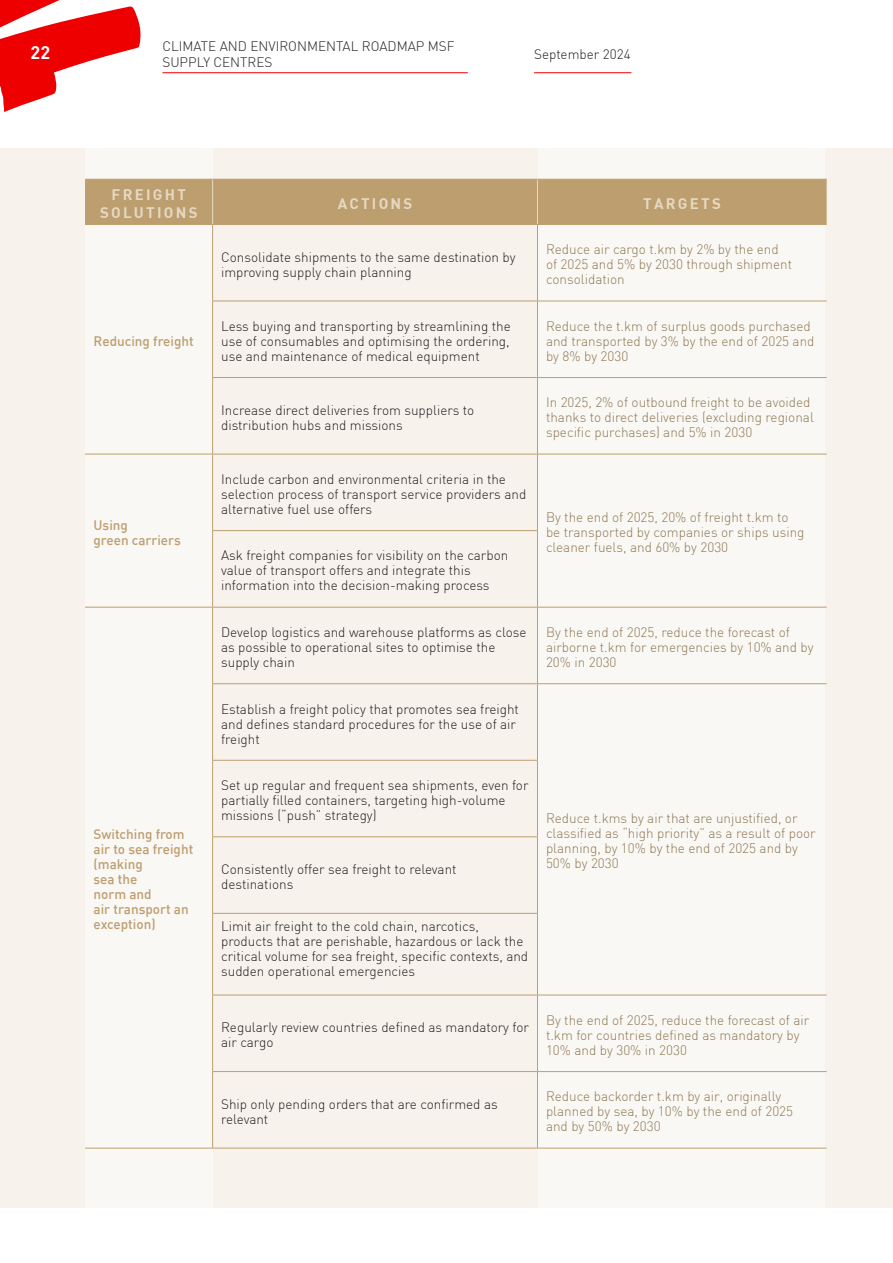
<style>
.page{position:relative;width:893px;height:1263px;background:#fff}
.page>*{position:absolute;margin:0;border:0;box-sizing:border-box;transform-origin:0 0}
.t1{font:18px "DIN Bold";color:#fff}
.t2{font:15px/18px "DIN Bold";letter-spacing:.15em;color:#e6d9c4;text-align:center}
.t3{font:300 13.5px/15px "DIN";color:#231f20}
.t4{font:300 13.5px/15px "DIN";color:#8f7854}
.t5{font:500 13.5px/15px "DIN";color:#bd9e6e}
</style>
<div class="page">
<div style="left:0;top:148px;width:893px;height:1060px;background:#f7f3ec"></div>
<div style="left:538px;top:117px;width:287px;height:1142px;background:#faf8f5"></div>
<div style="left:85px;top:117px;width:128px;height:1142px;background:#faf8f5"></div>
<div style="left:85px;top:180px;width:742px;height:44px;background:#bd9e6e"></div>
<hr style="left:85px;top:179px;width:128px;height:1px;background:#bd9e6e">
<hr style="left:213px;top:179px;width:324px;height:1px;background:#bd9e6e">
<hr style="left:537px;top:179px;width:290px;height:1px;background:#bd9e6e">
<hr style="left:213px;top:224px;width:324px;height:1px;background:#bd9e6e">
<hr style="left:537px;top:224px;width:290px;height:1px;background:#bd9e6e">
<hr style="left:537px;top:225px;width:1px;height:76px;background:#bd9e6e">
<hr style="left:537px;top:301px;width:290px;height:1px;background:#bd9e6e">
<hr style="left:537px;top:377px;width:290px;height:1px;background:#bd9e6e">
<hr style="left:212px;top:301px;width:325px;height:1px;background:#bd9e6e">
<hr style="left:537px;top:301px;width:1px;height:76px;background:#bd9e6e">
<hr style="left:212px;top:377px;width:325px;height:1px;background:#bd9e6e">
<hr style="left:537px;top:378px;width:1px;height:76px;background:#bd9e6e">
<hr style="left:213px;top:454px;width:324px;height:1px;background:#bd9e6e">
<hr style="left:537px;top:454px;width:290px;height:1px;background:#bd9e6e">
<hr style="left:537px;top:454px;width:1px;height:76px;background:#bd9e6e">
<hr style="left:212px;top:530px;width:326px;height:1px;background:#bd9e6e">
<hr style="left:537px;top:531px;width:1px;height:76px;background:#bd9e6e">
<hr style="left:213px;top:607px;width:324px;height:1px;background:#bd9e6e">
<hr style="left:537px;top:607px;width:290px;height:1px;background:#bd9e6e">
<hr style="left:537px;top:607px;width:1px;height:76px;background:#bd9e6e">
<hr style="left:537px;top:683px;width:290px;height:1px;background:#bd9e6e">
<hr style="left:212px;top:683px;width:325px;height:1px;background:#bd9e6e">
<hr style="left:537px;top:684px;width:1px;height:76px;background:#bd9e6e">
<hr style="left:212px;top:760px;width:326px;height:1px;background:#bd9e6e">
<hr style="left:537px;top:761px;width:1px;height:75px;background:#bd9e6e">
<hr style="left:212px;top:836px;width:326px;height:1px;background:#bd9e6e">
<hr style="left:537px;top:837px;width:1px;height:76px;background:#bd9e6e">
<hr style="left:212px;top:913px;width:326px;height:1px;background:#bd9e6e">
<hr style="left:537px;top:914px;width:1px;height:81px;background:#bd9e6e">
<hr style="left:537px;top:995px;width:290px;height:1px;background:#bd9e6e">
<hr style="left:537px;top:1071px;width:290px;height:1px;background:#bd9e6e">
<hr style="left:212px;top:995px;width:325px;height:1px;background:#bd9e6e">
<hr style="left:537px;top:995px;width:1px;height:76px;background:#bd9e6e">
<hr style="left:212px;top:1071px;width:325px;height:1px;background:#bd9e6e">
<hr style="left:537px;top:1072px;width:1px;height:76px;background:#bd9e6e">
<hr style="left:213px;top:1148px;width:324px;height:1px;background:#bd9e6e">
<hr style="left:537px;top:1148px;width:290px;height:1px;background:#bd9e6e">
<hr style="left:212px;top:180px;width:1px;height:44px;background:#e6d9c4">
<hr style="left:537px;top:180px;width:1px;height:44px;background:#e6d9c4">
<hr style="left:85px;top:224px;width:128px;height:1px;background:#bd9e6e">
<hr style="left:212px;top:225px;width:1px;height:76px;background:#bd9e6e">
<hr style="left:212px;top:301px;width:1px;height:76px;background:#bd9e6e">
<hr style="left:212px;top:378px;width:1px;height:76px;background:#bd9e6e">
<hr style="left:85px;top:454px;width:128px;height:1px;background:#bd9e6e">
<hr style="left:212px;top:454px;width:1px;height:76px;background:#bd9e6e">
<hr style="left:212px;top:531px;width:1px;height:76px;background:#bd9e6e">
<hr style="left:85px;top:607px;width:128px;height:1px;background:#bd9e6e">
<hr style="left:212px;top:607px;width:1px;height:76px;background:#bd9e6e">
<hr style="left:212px;top:684px;width:1px;height:76px;background:#bd9e6e">
<hr style="left:212px;top:761px;width:1px;height:75px;background:#bd9e6e">
<hr style="left:212px;top:837px;width:1px;height:76px;background:#bd9e6e">
<hr style="left:212px;top:914px;width:1px;height:81px;background:#bd9e6e">
<hr style="left:212px;top:995px;width:1px;height:76px;background:#bd9e6e">
<hr style="left:212px;top:1072px;width:1px;height:76px;background:#bd9e6e">
<hr style="left:85px;top:1148px;width:128px;height:1px;background:#bd9e6e">
<svg style="left:0;top:0;width:141px;height:112px"></svg>
<hr style="left:162px;top:72px;width:306px;height:1px;background:#e00">
<hr style="left:534px;top:72px;width:97px;height:1px;background:#e00">
<h1 class="t1" style="left:31px;top:40px;width:21px">22</h1>
<p class="t3" style="left:162px;top:38px;width:294px;line-height:16.2px">CLIMATE AND ENVIRONMENTAL ROADMAP MSF<br>SUPPLY CENTRES</p>
<p class="t3" style="left:534px;top:46px;width:98px">September 2024</p>
<p class="t2" style="left:100px;top:185px;width:99px">FREIGHT<br>SOLUTIONS</p>
<p class="t2" style="left:338px;top:194px;width:76px">ACTIONS</p>
<p class="t2" style="left:643px;top:194px;width:79px">TARGETS</p>
<p class="t5" style="left:94px;top:333px;width:102px">Reducing freight</p>
<p class="t5" style="left:94px;top:517px;width:36px">Using</p>
<p class="t5" style="left:94px;top:532px;width:89px">green carriers</p>
<p class="t5" style="left:94px;top:826px;width:93px">Switching from</p>
<p class="t5" style="left:94px;top:841px;width:101px">air to sea freight</p>
<p class="t5" style="left:94px;top:856px;width:51px">(making</p>
<p class="t5" style="left:94px;top:871px;width:45px">sea the</p>
<p class="t5" style="left:94px;top:886px;width:60px">norm and</p>
<p class="t5" style="left:94px;top:901px;width:97px">air transport an exception)</p>
<p class="t3" style="left:221px;top:249px;width:296px">Consolidate shipments to the same destination by improving supply chain planning</p>
<p class="t4" style="left:546px;top:242px;width:248px">Reduce air cargo t.km by 2% by the end of 2025 and 5% by 2030 through shipment consolidation</p>
<p class="t3" style="left:221px;top:318px;width:291px;text-align:justify">Less buying and transporting by streamlining the use of consumables and optimising the ordering, use and maintenance of medical equipment</p>
<p class="t4" style="left:546px;top:318px;width:270px">Reduce the t.km of surplus goods purchased and transported by 3% by the end of 2025 and by 8% by 2030</p>
<p class="t3" style="left:221px;top:402px;width:255px">Increase direct deliveries from suppliers to distribution hubs and missions</p>
<p class="t4" style="left:546px;top:395px;width:269px">In 2025, 2% of outbound freight to be avoided thanks to direct deliveries (excluding regional specific purchases) and 5% in 2030</p>
<p class="t3" style="left:221px;top:471px;width:307px">Include carbon and environmental criteria in the selection process of transport service providers and alternative fuel use offers</p>
<p class="t3" style="left:221px;top:548px;width:289px">Ask freight companies for visibility on the carbon value of transport offers and integrate this information into the decision-making process</p>
<p class="t4" style="left:546px;top:510px;width:260px">By the end of 2025, 20% of freight t.km to be transported by companies or ships using cleaner fuels, and 60% by 2030</p>
<p class="t3" style="left:221px;top:624px;width:307px">Develop logistics and warehouse platforms as close as possible to operational sites to optimise the supply chain</p>
<p class="t4" style="left:546px;top:624px;width:269px">By the end of 2025, reduce the forecast of airborne t.km for emergencies by 10% and by<br>20% in 2030</p>
<p class="t3" style="left:221px;top:701px;width:299px">Establish a freight policy that promotes sea freight and defines standard procedures for the use of air freight</p>
<p class="t3" style="left:221px;top:778px;width:309px">Set up regular and frequent sea shipments, even for</p>
<p class="t3" style="left:221px;top:793px;width:286px">partially filled containers, targeting high-volume missions (“push” strategy)</p>
<p class="t3" style="left:221px;top:862px;width:237px">Consistently offer sea freight to relevant destinations</p>
<p class="t3" style="left:221px;top:918px;width:309px">Limit air freight to the cold chain, narcotics, products that are perishable, hazardous or lack the critical volume for sea freight, specific contexts, and sudden operational emergencies</p>
<p class="t4" style="left:546px;top:811px;width:271px">Reduce t.kms by air that are unjustified, or classified as “high priority” as a result of poor planning, by 10% by the end of 2025 and by 50% by 2030</p>
<p class="t3" style="left:221px;top:1020px;width:309px">Regularly review countries defined as mandatory for air cargo</p>
<p class="t4" style="left:546px;top:1012px;width:265px">By the end of 2025, reduce the forecast of air t.km for countries defined as mandatory by<br>10% and by 30% in 2030</p>
<p class="t3" style="left:221px;top:1096px;width:278px">Ship only pending orders that are confirmed as relevant</p>
<p class="t4" style="left:546px;top:1089px;width:249px">Reduce backorder t.km by air, originally planned by sea, by 10% by the end of 2025 and by 50% by 2030</p>
</div>
